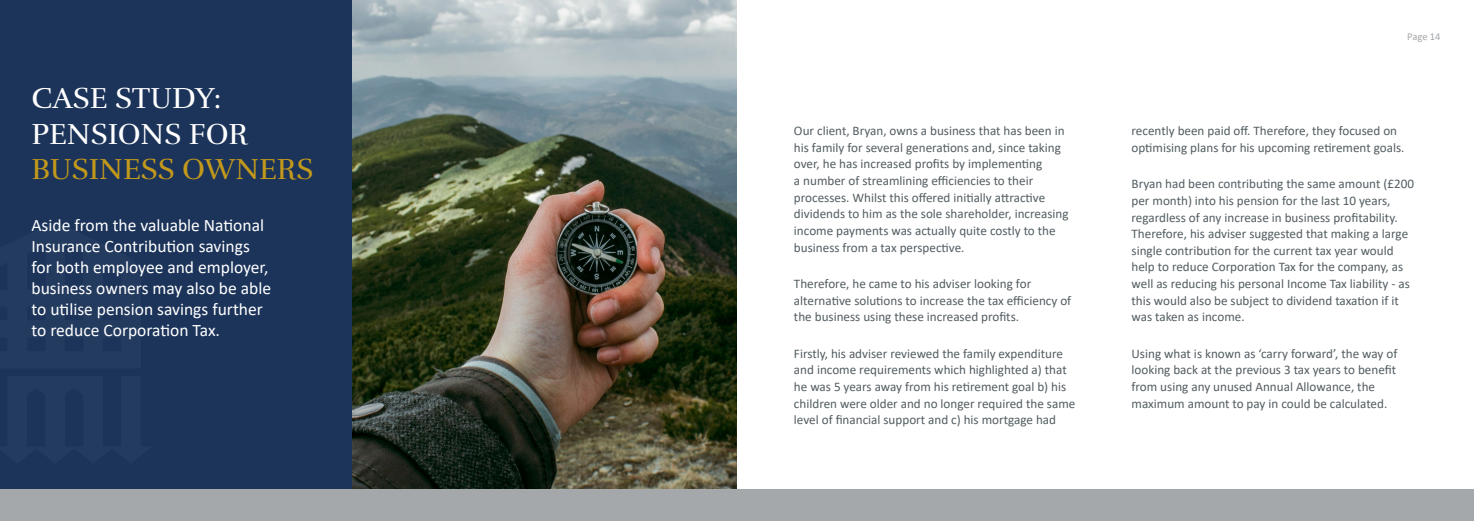
<style>
.page{position:relative;width:1474px;height:521px;background:#fff}
.page>*{position:absolute;margin:0;border:0;box-sizing:border-box;transform-origin:0 0}
.t1{font:29.75px/35.7px "Rufina";color:#fff}
.t2{font:29.75px "Rufina";color:#c2991b}
.t3{font:17.5px/21px "Calibri";color:#fff}
.t4{font:13.12px/16.6px "Calibri";color:#535d62}
.t5{font:10.5px "Calibri";letter-spacing:-.005em;color:#a5a8ab}
</style>
<div class="page">
<img style="left:352px;top:0;width:385px;height:489px">
<div style="left:0;top:0;width:352px;height:489px;background:#1c345a"></div>
<div style="left:0;top:489px;width:1473px;height:32px;background:#a5a8ab"></div>
<div style="left:0;top:83px;width:151px;height:406px;background:#1c345a"></div>
<h1 class="t1" style="left:32px;top:80px;width:218px">CASE STUDY:<br>PENSIONS FOR</h1>
<h1 class="t2" style="left:32px;top:151px;width:283px">BUSINESS OWNERS</h1>
<h2 class="t3" style="left:32px;top:215px;width:241px">Aside from the valuable National<br>Insurance Contribution savings for both employee and employer, business owners may also be able to utilise pension savings further to reduce Corporation Tax.</h2>
<p class="t4" style="left:794px;top:122px;width:276px">Our client, Bryan, owns a business that has been in his family for several generations and, since taking over, he has increased profits by implementing<br>a number of streamlining efficiencies to their processes. Whilst this offered initially attractive dividends to him as the sole shareholder, increasing income payments was actually quite costly to the business from a tax perspective.</p>
<p class="t4" style="left:794px;top:275px;width:279px">Therefore, he came to his adviser looking for alternative solutions to increase the tax efficiency of the business using these increased profits.</p>
<p class="t4" style="left:794px;top:345px;width:283px">Firstly, his adviser reviewed the family expenditure and income requirements which highlighted a) that he was 5 years away from his retirement goal b) his children were older and no longer required the same level of financial support and c) his mortgage had</p>
<p class="t5" style="left:1407px;top:29px;width:35px">Page 14</p>
<p class="t4" style="left:1131px;top:122px;width:274px">recently been paid off. Therefore, they focused on optimising plans for his upcoming retirement goals.</p>
<p class="t4" style="left:1131px;top:175px;width:284px">Bryan had been contributing the same amount (£200 per month) into his pension for the last 10 years, regardless of any increase in business profitability.<br>Therefore, his adviser suggested that making a large single contribution for the current tax year would help to reduce Corporation Tax for the company, as well as reducing his personal Income Tax liability - as this would also be subject to dividend taxation if it was taken as income.</p>
<p class="t4" style="left:1131px;top:345px;width:267px">Using what is known as ‘carry forward’, the way of looking back at the previous 3 tax years to benefit from using any unused Annual Allowance, the maximum amount to pay in could be calculated.</p>
</div>
